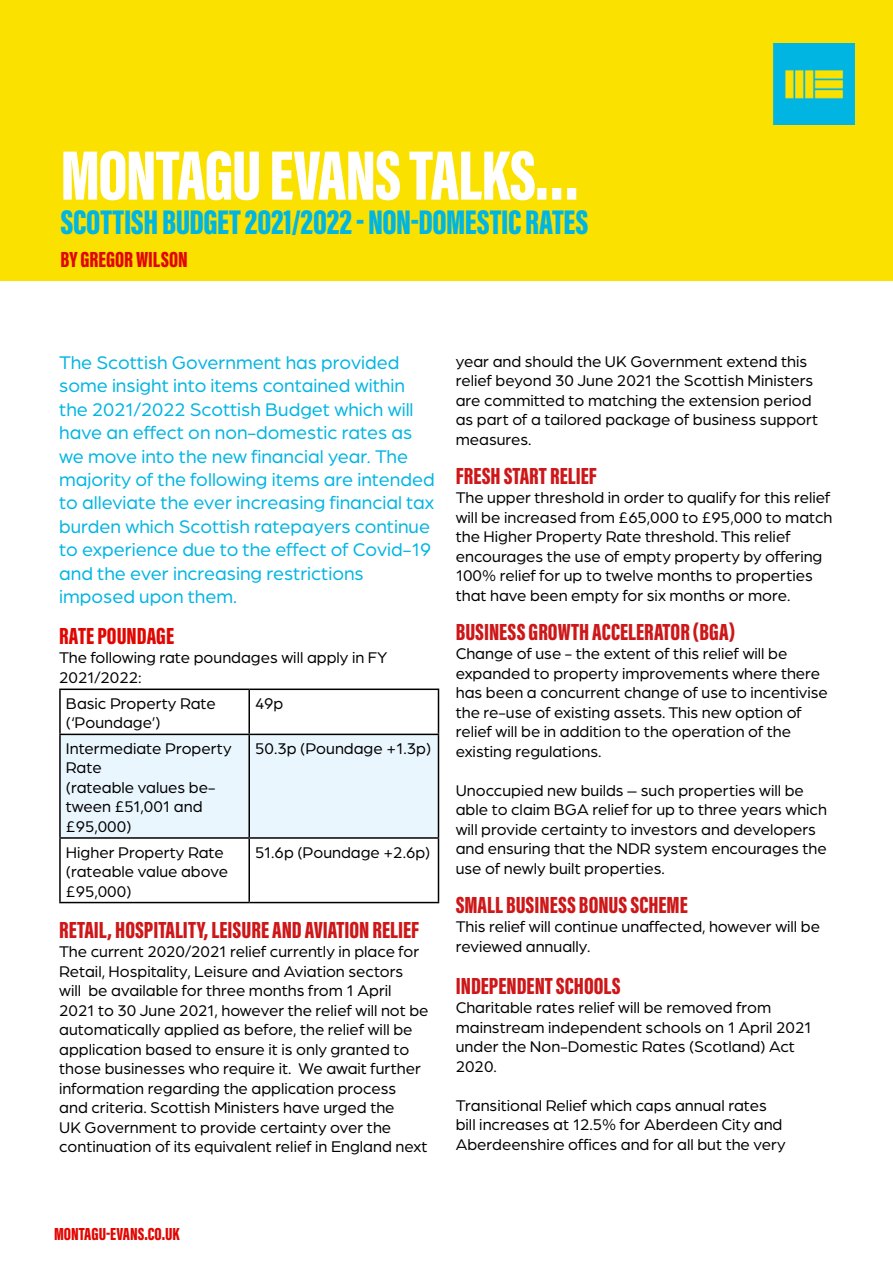
<style>
.page{position:relative;width:893px;height:1263px;background:#fff}
.page>*{position:absolute;margin:0;border:0;box-sizing:border-box;transform-origin:0 0}
.t1{font:900 72px "Acumin Pro Extra Cond";letter-spacing:-.02em;color:#fff}
.t2{font:900 35.25px "Acumin Pro Extra Cond";letter-spacing:-.005em;color:#00b5e2}
.t3{font:900 24px "Acumin Pro Extra Cond";color:#cd1719}
.t4{font:900 24px "Acumin Pro Extra Cond";color:#e10600}
.t5{font:900 22.5px "Acumin Pro Extra Cond";letter-spacing:-.005em;color:#e10600}
.t6{font:19.5px/23.4px "Arboria";color:#00b5e2}
.t7{font:900 18px "Acumin Pro Extra Cond";color:#e10600}
.t8{font:16.5px/19.5px "Arboria";color:#000}
</style>
<div class="page">
<div style="left:61px;top:735px;width:377px;height:102px;background:#eaf6fe"></div>
<hr style="left:59px;top:688px;width:190px;height:2px;background:#000">
<hr style="left:59px;top:690px;width:2px;height:44px;background:#000">
<hr style="left:249px;top:688px;width:190px;height:2px;background:#000">
<hr style="left:248px;top:690px;width:2px;height:44px;background:#000">
<hr style="left:438px;top:690px;width:1px;height:44px;background:#000">
<hr style="left:59px;top:734px;width:190px;height:1px;background:#000">
<hr style="left:59px;top:735px;width:2px;height:102px;background:#000">
<hr style="left:249px;top:734px;width:190px;height:1px;background:#000">
<hr style="left:248px;top:735px;width:2px;height:102px;background:#000">
<hr style="left:438px;top:735px;width:1px;height:102px;background:#000">
<hr style="left:59px;top:837px;width:190px;height:2px;background:#000">
<hr style="left:59px;top:839px;width:2px;height:63px;background:#000">
<hr style="left:249px;top:837px;width:190px;height:2px;background:#000">
<hr style="left:248px;top:839px;width:2px;height:63px;background:#000">
<hr style="left:438px;top:839px;width:1px;height:63px;background:#000">
<hr style="left:59px;top:902px;width:190px;height:1px;background:#000">
<hr style="left:249px;top:902px;width:190px;height:1px;background:#000">
<div style="left:0;top:0;width:893px;height:281px;background:#fae100"></div>
<img style="left:774px;top:43px;width:81px;height:81px">
<h1 class="t1" style="left:61px;top:131px;width:521px">MONTAGU EVANS TALKS…</h1>
<h2 class="t2" style="left:61px;top:201px;width:529px">SCOTTISH BUDGET 2021/2022 - NON-DOMESTIC RATES</h2>
<h3 class="t5" style="left:61px;top:246px;width:129px">BY GREGOR WILSON</h3>
<p class="t6" style="left:59px;top:350px;width:377px">The Scottish Government has provided some insight into items contained within the 2021/2022 Scottish Budget which will have an effect on non-domestic rates as we move into the new financial year. The majority of the following items are intended to alleviate the ever increasing financial tax burden which Scottish ratepayers continue to experience due to the effect of Covid-19 and the ever increasing restrictions imposed upon them.</p>
<h3 class="t4" style="left:59px;top:621px;width:116px">RATE POUNDAGE</h3>
<p class="t8" style="left:59px;top:647px;width:330px">The following rate poundages will apply in FY<br>2021/2022:</p>
<p class="t8" style="left:66px;top:693px;width:151px">Basic Property Rate (‘Poundage’)</p>
<p class="t8" style="left:255px;top:693px;width:30px">49p</p>
<p class="t8" style="left:66px;top:738px;width:167px">Intermediate Property<br>Rate<br>(rateable values be&shy;tween £51,001 and £95,000)</p>
<p class="t8" style="left:255px;top:738px;width:177px">50.3p (Poundage +1.3p)</p>
<p class="t8" style="left:66px;top:842px;width:164px">Higher Property Rate (rateable value above £95,000)</p>
<p class="t8" style="left:255px;top:842px;width:177px">51.6p (Poundage +2.6p)</p>
<h3 class="t3" style="left:59px;top:915px;width:361px">RETAIL, HOSPITALITY, LEISURE AND AVIATION RELIEF</h3>
<p class="t8" style="left:59px;top:941px;width:371px">The current 2020/2021 relief currently in place for Retail, Hospitality, Leisure and Aviation sectors will be available for three months from 1 April 2021 to 30 June 2021, however the relief will not be automatically applied as before, the relief will be application based to ensure it is only granted to those businesses who require it. We await further information regarding the application process and criteria. Scottish Ministers have urged the<br>UK Government to provide certainty over the continuation of its equivalent relief in England next</p>
<p class="t8" style="left:456px;top:351px;width:364px">year and should the UK Government extend this relief beyond 30 June 2021 the Scottish Ministers are committed to matching the extension period as part of a tailored package of business support measures.</p>
<h3 class="t3" style="left:456px;top:461px;width:142px">FRESH START RELIEF</h3>
<p class="t8" style="left:456px;top:487px;width:378px">The upper threshold in order to qualify for this relief will be increased from £65,000 to £95,000 to match the Higher Property Rate threshold. This relief encourages the use of empty property by offering 100% relief for up to twelve months to properties that have been empty for six months or more.</p>
<h3 class="t3" style="left:456px;top:617px;width:281px">BUSINESS GROWTH ACCELERATOR (BGA)</h3>
<p class="t8" style="left:456px;top:643px;width:373px">Change of use - the extent of this relief will be expanded to property improvements where there has been a concurrent change of use to incentivise the re-use of existing assets. This new option of relief will be in addition to the operation of the existing regulations.</p>
<p class="t8" style="left:456px;top:780px;width:373px">Unoccupied new builds – such properties will be able to claim BGA relief for up to three years which will provide certainty to investors and developers and ensuring that the NDR system encourages the use of newly built properties.</p>
<h3 class="t3" style="left:456px;top:890px;width:234px">SMALL BUSINESS BONUS SCHEME</h3>
<p class="t8" style="left:456px;top:916px;width:366px">This relief will continue unaffected, however will be reviewed annually.</p>
<h3 class="t3" style="left:456px;top:971px;width:166px">INDEPENDENT SCHOOLS</h3>
<p class="t8" style="left:456px;top:997px;width:357px">Charitable rates relief will be removed from mainstream independent schools on 1 April 2021 under the Non-Domestic Rates (Scotland) Act 2020.</p>
<p class="t8" style="left:456px;top:1095px;width:331px">Transitional Relief which caps annual rates bill increases at 12.5% for Aberdeen City and<br>Aberdeenshire offices and for all but the very</p>
<p class="t7" style="left:54px;top:1223px;width:127px">MONTAGU-EVANS.CO.UK</p>
</div>
